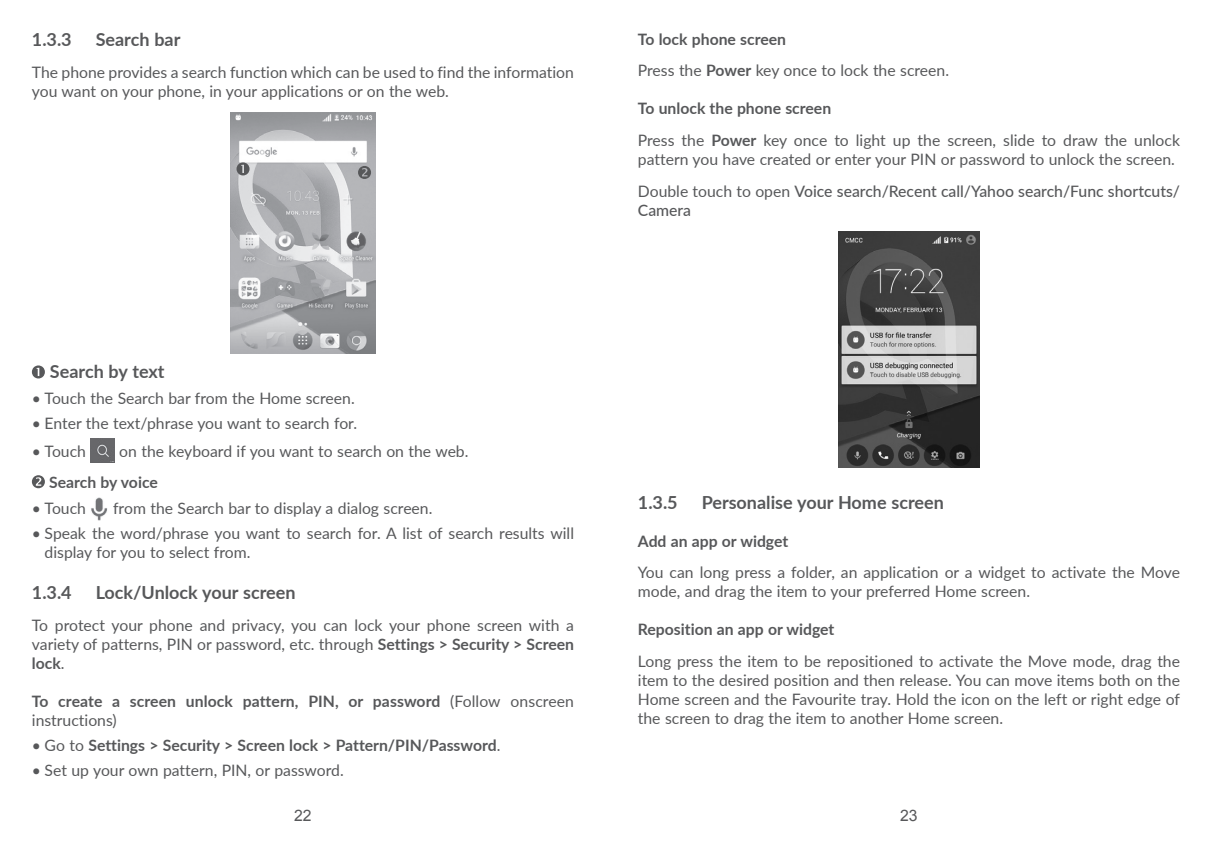
<style>
.page{position:relative;width:1212px;height:862px;background:#fff}
.page>*{position:absolute;margin:0;border:0;box-sizing:border-box;transform-origin:0 0}
.Callout_L{font:700 18px "Lato";color:#57585a}
.Body{font:15.75px/18.9px "Lato";color:#57585a}
.Heading_3{font:700 15.75px/18.9px "Lato";color:#57585a}
.Body-2{font:500 15.75px/18.9px "Lato";color:#57585a}
.Body-3{font:700 15.75px "Lato";color:#57585a}
.t1{font:15.75px "Arial";color:#57585a}
.s1{font-weight:700}
.s2{font-weight:400}
</style>
<div class="page">
<img style="left:231px;top:113px;width:144px;height:240px">
<svg style="left:236px;top:162px;width:14px;height:13px"></svg>
<svg style="left:358px;top:166px;width:13px;height:13px"></svg>
<svg style="left:32px;top:365px;width:13px;height:13px"></svg>
<img style="left:90px;top:438px;width:25px;height:24px">
<svg style="left:32px;top:475px;width:13px;height:13px"></svg>
<img style="left:91px;top:497px;width:16px;height:23px">
<img style="left:838px;top:231px;width:142px;height:236px">
<p class="Callout_L" style="left:32px;top:27px;width:41px">1.3.3</p>
<p class="Callout_L" style="left:96px;top:27px;width:86px">Search bar</p>
<p class="Body" style="left:32px;top:62px;width:544px">The phone provides a search function which can be used to find the information you want on your phone, in your applications or on the web.</p>
<p class="Callout_L" style="left:50px;top:358px;width:116px">Search by text</p>
<p class="Body" style="left:32px;top:388px;width:324px">• Touch the Search bar from the Home screen.</p>
<p class="Body" style="left:32px;top:413px;width:327px">• Enter the text/phrase you want to search for.</p>
<p class="Body" style="left:32px;top:440px;width:56px">• Touch</p>
<p class="Body" style="left:119px;top:440px;width:351px">on the keyboard if you want to search on the web.</p>
<p class="Body-3" style="left:49px;top:470px;width:110px">Search by voice</p>
<p class="Body" style="left:32px;top:498px;width:56px">• Touch</p>
<p class="Body" style="left:113px;top:498px;width:321px">from the Search bar to display a dialog screen.</p>
<p class="Body" style="left:45px;top:523px;width:531px;text-indent:-13px">• Speak the word/phrase you want to search for. A list of search results will display for you to select from.</p>
<p class="Callout_L" style="left:32px;top:579px;width:41px">1.3.4</p>
<p class="Callout_L" style="left:96px;top:579px;width:201px">Lock/Unlock your screen</p>
<p class="Body" style="left:32px;top:614px;width:544px;text-align:justify">To protect your phone and privacy, you can lock your phone screen with a variety of patterns, PIN or password, etc. through <span class="s1">Settings &gt; Security &gt; Screen lock</span>.</p>
<p class="Heading_3" style="left:32px;top:690px;width:544px">To create a screen unlock pattern, PIN, or password <span class="s2">(Follow onscreen instructions)</span></p>
<p class="Heading_3" style="left:32px;top:734px;width:470px"><span class="s2">• Go to</span> Settings &gt; Security &gt; Screen lock &gt; Pattern/PIN/Password<span class="s2">.</span></p>
<p class="Body" style="left:32px;top:759px;width:313px">• Set up your own pattern, PIN, or password.</p>
<p class="Heading_3" style="left:638px;top:29px;width:150px">To lock phone screen</p>
<p class="Body" style="left:638px;top:60px;width:313px">Press the <span class="s1">Power</span> key once to lock the screen.</p>
<p class="Heading_3" style="left:638px;top:98px;width:195px">To unlock the phone screen</p>
<p class="Body" style="left:638px;top:130px;width:544px">Press the <span class="s1">Power</span> key once to light up the screen, slide to draw the unlock pattern you have created or enter your PIN or password to unlock the screen.</p>
<p class="Body-2" style="left:638px;top:181px;width:544px"><span class="s2">Double touch to open</span> Voice search/Recent call/Yahoo search/Func shortcuts/<br>Camera</p>
<p class="Callout_L" style="left:638px;top:488px;width:41px">1.3.5</p>
<p class="Callout_L" style="left:702px;top:488px;width:244px">Personalise your Home screen</p>
<p class="Heading_3" style="left:638px;top:530px;width:152px">Add an app or widget</p>
<p class="Body" style="left:638px;top:562px;width:544px">You can long press a folder, an application or a widget to activate the Move mode, and drag the item to your preferred Home screen.</p>
<p class="Heading_3" style="left:638px;top:619px;width:198px">Reposition an app or widget</p>
<p class="Body" style="left:638px;top:650px;width:544px;text-align:justify">Long press the item to be repositioned to activate the Move mode, drag the item to the desired position and then release. You can move items both on the Home screen and the Favourite tray. Hold the icon on the left or right edge of the screen to drag the item to another Home screen.</p>
<p class="t1" style="left:294px;top:805px;width:19px">22</p>
<p class="t1" style="left:900px;top:805px;width:19px">23</p>
</div>
